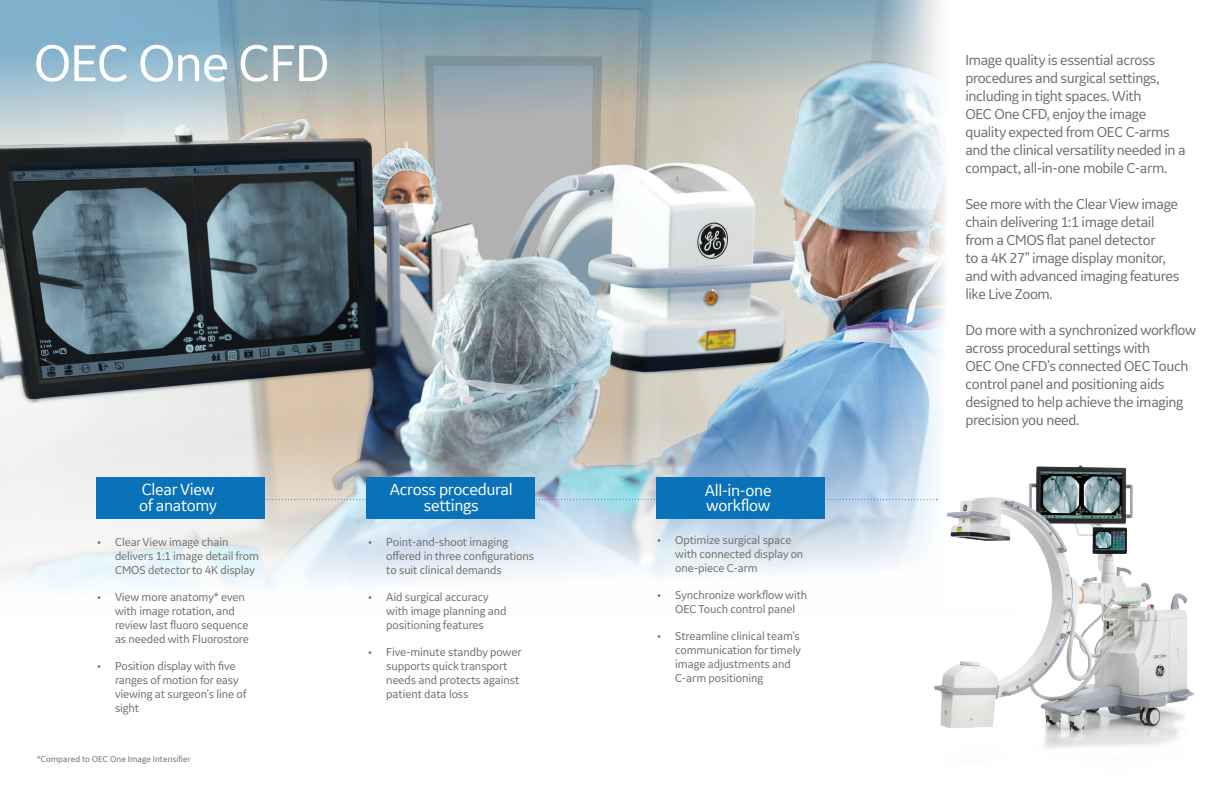
<style>
.page{position:relative;width:1224px;height:792px;background:#fff}
.page>*{position:absolute;margin:0;border:0;box-sizing:border-box;transform-origin:0 0}
.t1{font:54px "GE Inspira Sans";letter-spacing:-.025em;color:#fff}
.t2{font:17px/16px "GE Inspira Sans";letter-spacing:-.02em;color:#fff}
.t3{font:15px/18px "GE Inspira Sans";letter-spacing:-.025em;color:#6d6d70}
.t4{font:12px/14px "GE Inspira Sans";letter-spacing:-.01em;color:#6d6d70}
.t5{font:9px "GE Inspira Sans";color:#6d6d70}
</style>
<div class="page">
<img style="left:0;top:149px;width:862px;height:441px">
<svg style="left:0;top:0;width:862px;height:149px;background:#9db1b9"></svg>
<div style="left:366px;top:477px;width:168px;height:42px;background:#0972b9"></div>
<div style="left:656px;top:477px;width:169px;height:42px;background:#0972b9"></div>
<div style="left:96px;top:477px;width:168px;height:42px;background:#0972b9"></div>
<img style="left:862px;top:0;width:83px;height:568px">
<svg style="left:264px;top:499px;width:657px;height:1px"></svg>
<img style="left:921px;top:465px;width:273px;height:284px">
<h1 class="t1" style="left:34px;top:30px;width:297px">OEC One CFD</h1>
<h2 class="t2" style="left:139px;top:481px;width:79px">Clear View of anatomy</h2>
<p class="t4" style="left:115px;top:535px;width:145px;text-indent:-18px">• Clear View image chain delivers 1:1 image detail from<br>CMOS detector to 4K display</p>
<p class="t4" style="left:115px;top:590px;width:135px;text-indent:-18px">• View more anatomy* even with image rotation, and review last fluoro sequence as needed with Fluorostore</p>
<p class="t4" style="left:115px;top:659px;width:133px;text-indent:-18px">• Position display with five ranges of motion for easy viewing at surgeon’s line of sight</p>
<p class="t5" style="left:37px;top:754px;width:155px">*Compared to OEC One Image Intensifier</p>
<h2 class="t2" style="left:390px;top:481px;width:124px;text-align:center">Across procedural settings</h2>
<p class="t4" style="left:386px;top:534px;width:149px;text-indent:-18px">• Point-and-shoot imaging offered in three configurations to suit clinical demands</p>
<p class="t4" style="left:386px;top:589px;width:122px;text-indent:-18px">• Aid surgical accuracy with image planning and positioning features</p>
<p class="t4" style="left:386px;top:644px;width:137px;text-indent:-18px">• Five-minute standby power supports quick transport needs and protects against patient data loss</p>
<h2 class="t2" style="left:705px;top:482px;width:68px;line-height:15px">All-in-one workflow</h2>
<p class="t4" style="left:675px;top:533px;width:130px;text-indent:-18px">• Optimize surgical space with connected display on one-piece C-arm</p>
<p class="t4" style="left:657px;top:588px;width:152px;text-align:center">• Synchronize workflow with<br>OEC Touch control panel</p>
<p class="t4" style="left:675px;top:629px;width:127px;text-indent:-18px">• Streamline clinical team’s communication for timely image adjustments and<br>C-arm positioning</p>
<p class="t3" style="left:965px;top:51px;width:222px">Image quality is essential across procedures and surgical settings, including in tight spaces. With<br>OEC One CFD, enjoy the image quality expected from OEC C-arms and the clinical versatility needed in a compact, all-in-one mobile C-arm.</p>
<p class="t3" style="left:965px;top:195px;width:215px">See more with the Clear View image chain delivering 1:1 image detail from a CMOS flat panel detector<br>to a 4K 27” image display monitor, and with advanced imaging features like Live Zoom.</p>
<p class="t3" style="left:965px;top:321px;width:232px">Do more with a synchronized workflow across procedural settings with<br>OEC One CFD’s connected OEC Touch control panel and positioning aids designed to help achieve the imaging precision you need.</p>
</div>
